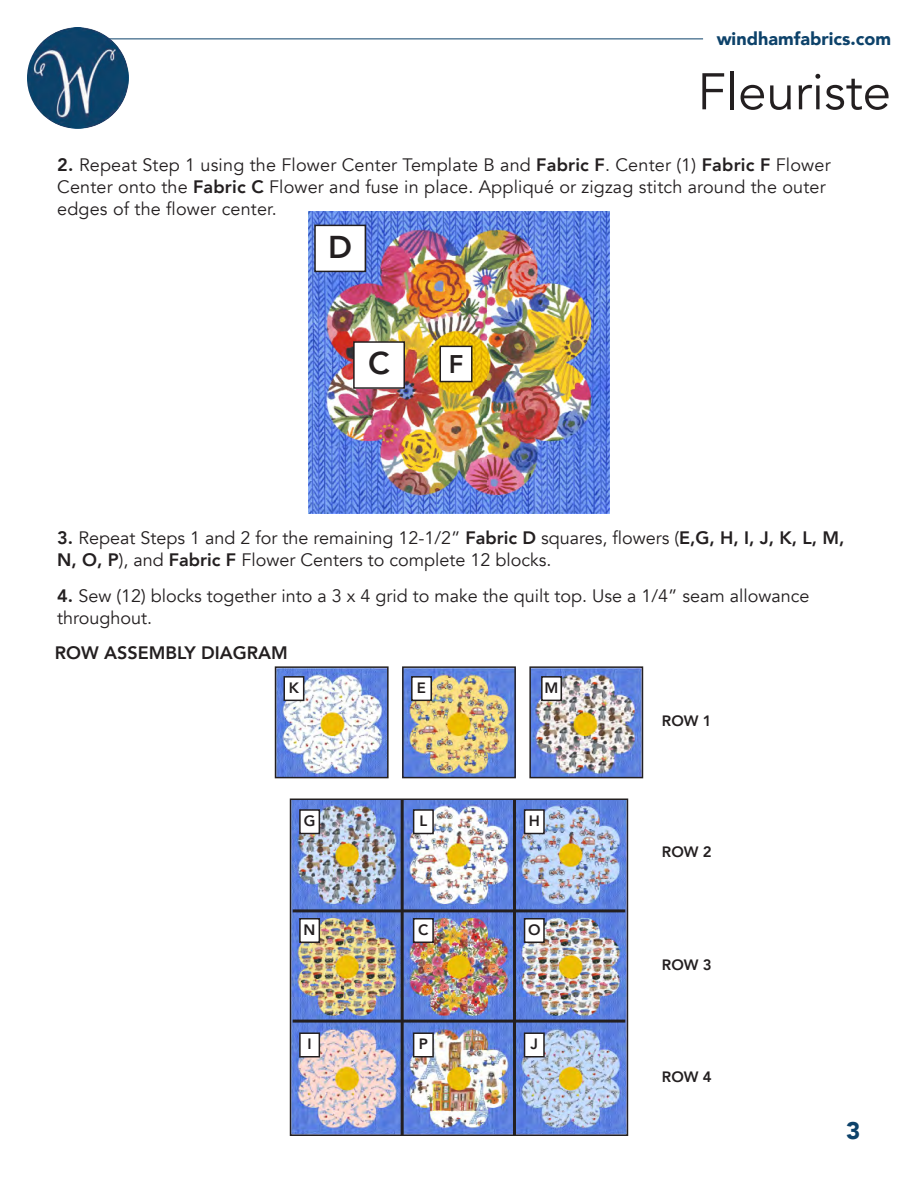
<style>
.page{position:relative;width:918px;height:1188px;background:#fff}
.page>*{position:absolute;margin:0;border:0;box-sizing:border-box;transform-origin:0 0}
.t1{font:51px "Avenir";color:#231f20}
.t2{font:800 43.05px "Avenir";color:#231f20}
.t3{font:800 31.5px "Avenir";color:#231f20}
.t4{font:800 25.5px "Avenir";color:#231f20}
.t5{font:900 24px "Avenir";color:#0d426a}
.t6{font:18px/21.6px "Avenir";color:#231f20}
.t7{font:900 18px "Avenir";color:#0d426a}
.t8{font:800 18px "Avenir";color:#231f20}
.t9{font:800 15px "Avenir";color:#231f20}
.s1{font-weight:800}
</style>
<div class="page">
<img style="left:27px;top:27px;width:102px;height:102px;border-radius:51px">
<hr style="left:109px;top:39px;width:594px;height:1px;background:#0d426a">
<img style="left:308px;top:212px;width:302px;height:302px">
<img style="left:293px;top:802px;width:332px;height:331px">
<div style="left:290px;top:799px;width:338px;height:337px;border:2px solid #231f20"></div>
<hr style="left:293px;top:909px;width:332px;height:3px;background:#231f20">
<hr style="left:293px;top:1020px;width:332px;height:3px;background:#231f20">
<hr style="left:401px;top:799px;width:3px;height:336px;background:#231f20">
<hr style="left:513px;top:799px;width:3px;height:336px;background:#231f20">
<img style="left:532px;top:669px;width:108px;height:106px">
<div style="left:529px;top:666px;width:114px;height:112px;border:2px solid #231f20"></div>
<img style="left:405px;top:669px;width:108px;height:106px">
<div style="left:402px;top:666px;width:114px;height:112px;border:2px solid #231f20"></div>
<img style="left:278px;top:669px;width:108px;height:106px">
<div style="left:275px;top:666px;width:114px;height:112px;border:2px solid #231f20"></div>
<div style="left:414px;top:810px;width:19px;height:24px;background:#fff"></div>
<div style="left:413px;top:809px;width:21px;height:25px;border:2px solid #231f20"></div>
<div style="left:414px;top:919px;width:19px;height:23px;background:#fff"></div>
<div style="left:413px;top:918px;width:21px;height:25px;border:2px solid #231f20"></div>
<div style="left:414px;top:1033px;width:19px;height:24px;background:#fff"></div>
<div style="left:413px;top:1032px;width:21px;height:26px;border:2px solid #231f20"></div>
<div style="left:300px;top:810px;width:19px;height:24px;background:#fff"></div>
<div style="left:299px;top:809px;width:21px;height:25px;border:2px solid #231f20"></div>
<div style="left:284px;top:677px;width:20px;height:23px;background:#fff"></div>
<div style="left:284px;top:676px;width:20px;height:25px;border:2px solid #231f20"></div>
<div style="left:412px;top:677px;width:19px;height:23px;background:#fff"></div>
<div style="left:411px;top:676px;width:21px;height:25px;border:2px solid #231f20"></div>
<div style="left:542px;top:677px;width:19px;height:23px;background:#fff"></div>
<div style="left:541px;top:676px;width:21px;height:25px;border:2px solid #231f20"></div>
<div style="left:300px;top:919px;width:19px;height:23px;background:#fff"></div>
<div style="left:299px;top:918px;width:21px;height:25px;border:2px solid #231f20"></div>
<div style="left:300px;top:1033px;width:19px;height:24px;background:#fff"></div>
<div style="left:299px;top:1032px;width:21px;height:26px;border:2px solid #231f20"></div>
<div style="left:525px;top:810px;width:19px;height:24px;background:#fff"></div>
<div style="left:524px;top:809px;width:21px;height:25px;border:2px solid #231f20"></div>
<div style="left:525px;top:919px;width:19px;height:23px;background:#fff"></div>
<div style="left:524px;top:918px;width:21px;height:25px;border:2px solid #231f20"></div>
<div style="left:525px;top:1033px;width:19px;height:24px;background:#fff"></div>
<div style="left:524px;top:1032px;width:21px;height:26px;border:2px solid #231f20"></div>
<div style="left:354px;top:342px;width:50px;height:46px;background:#fff"></div>
<div style="left:353px;top:341px;width:52px;height:48px;border:2px solid #231f20"></div>
<div style="left:315px;top:225px;width:50px;height:46px;background:#fff"></div>
<div style="left:314px;top:225px;width:52px;height:47px;border:2px solid #231f20"></div>
<div style="left:440px;top:346px;width:32px;height:36px;background:#fff"></div>
<div style="left:440px;top:346px;width:32px;height:36px;border:2px solid #231f20"></div>
<p class="t7" style="left:717px;top:23px;width:176px">windhamfabrics.com</p>
<h1 class="t1" style="left:698px;top:61px;width:195px">Fleuriste</h1>
<p class="t6" style="left:57px;top:155px;width:775px"><span class="s1">2.</span> Repeat Step 1 using the Flower Center Template B and <span class="s1">Fabric F</span>. Center (1) <span class="s1">Fabric F</span> Flower<br>Center onto the <span class="s1">Fabric C</span> Flower and fuse in place. Appliqué or zigzag stitch around the outer edges of the flower center.</p>
<p class="t2" style="left:321px;top:217px;width:34px">D</p>
<p class="t3" style="left:328px;top:222px;width:25px">D</p>
<p class="t2" style="left:362px;top:331px;width:31px">C</p>
<p class="t3" style="left:368px;top:339px;width:23px">C</p>
<p class="t2" style="left:443px;top:329px;width:26px">F</p>
<p class="t4" style="left:449px;top:344px;width:16px">F</p>
<p class="t6" style="left:57px;top:527px;width:789px"><span class="s1">3.</span> Repeat Steps 1 and 2 for the remaining 12-1/2” <span class="s1">Fabric D</span> squares, flowers (<span class="s1">E,G, H, I, J, K, L, M,<br>N, O, P</span>), and <span class="s1">Fabric F</span> Flower Centers to complete 12 blocks.</p>
<p class="t6" style="left:57px;top:585px;width:754px"><span class="s1">4.</span> Sew (12) blocks together into a 3 x 4 grid to make the quilt top. Use a 1/4” seam allowance throughout.</p>
<p class="t8" style="left:55px;top:638px;width:234px">ROW ASSEMBLY DIAGRAM</p>
<p class="t9" style="left:289px;top:676px;width:12px">K</p>
<p class="t9" style="left:417px;top:676px;width:11px">E</p>
<p class="t9" style="left:545px;top:676px;width:15px">M</p>
<p class="t9" style="left:304px;top:809px;width:13px">G</p>
<p class="t9" style="left:419px;top:809px;width:9px">L</p>
<p class="t9" style="left:529px;top:809px;width:13px">H</p>
<p class="t9" style="left:304px;top:918px;width:13px">N</p>
<p class="t9" style="left:418px;top:918px;width:12px">C</p>
<p class="t9" style="left:528px;top:918px;width:14px">O</p>
<p class="t9" style="left:308px;top:1032px;width:6px">I</p>
<p class="t9" style="left:419px;top:1032px;width:11px">P</p>
<p class="t9" style="left:531px;top:1032px;width:9px">J</p>
<p class="t9" style="left:662px;top:709px;width:51px">ROW 1</p>
<p class="t9" style="left:662px;top:841px;width:51px">ROW 2</p>
<p class="t9" style="left:662px;top:953px;width:51px">ROW 3</p>
<p class="t9" style="left:662px;top:1065px;width:51px">ROW 4</p>
<h3 class="t5" style="left:846px;top:1110px;width:16px">3</h3>
</div>
